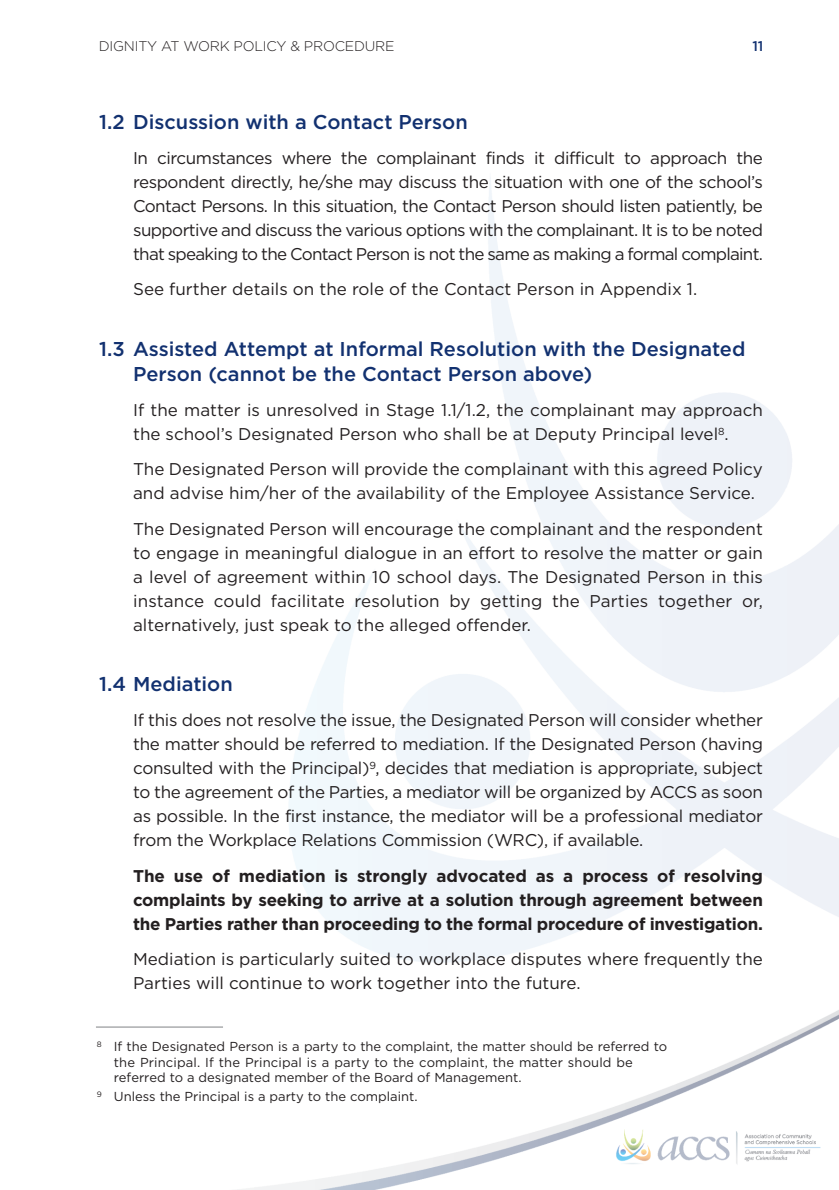
<style>
.page{position:relative;width:839px;height:1190px;background:#fff}
.page>*{position:absolute;margin:0;border:0;box-sizing:border-box;transform-origin:0 0}
.t1{font:500 20px/25px "Gotham";color:#123170}
.t2{font:17px/24px "Gotham";color:#231f20;text-align:justify}
.t3{font:700 17px/24px "Gotham";letter-spacing:-.015em;color:#231f20;text-align:justify}
.t4{font:300 14px "Gotham";letter-spacing:-.015em;color:#231f20}
.t5{font:500 14px "Gotham";color:#123170}
.t6{font:13px/15.6px "Gotham";color:#231f20}
</style>
<div class="page">
<img style="left:96px;top:177px;width:742px;height:1013px">
<hr style="left:96px;top:1027px;width:127px;height:1px;background:#808285">
<p class="t4" style="left:99px;top:38px;width:297px">DIGNITY AT WORK POLICY &amp; PROCEDURE</p>
<p class="t5" style="left:752px;top:38px;width:12px">11</p>
<p class="t1" style="left:99px;top:109px;width:370px">1.2 Discussion with a Contact Person</p>
<p class="t2" style="left:133px;top:146px;width:631px">In circumstances where the complainant finds it difficult to approach the respondent directly, he/she may discuss the situation with one of the school’s Contact Persons. In this situation, the Contact Person should listen patiently, be supportive and discuss the various options with the complainant. It is to be noted that speaking to the Contact Person is not the same as making a formal complaint.</p>
<p class="t2" style="left:133px;top:277px;width:565px">See further details on the role of the Contact Person in Appendix 1.</p>
<p class="t1" style="left:133px;top:336px;width:613px;text-indent:-34px">1.3 Assisted Attempt at Informal Resolution with the Designated<br>Person (cannot be the Contact Person above)</p>
<p class="t2" style="left:133px;top:398px;width:631px">If the matter is unresolved in Stage 1.1/1.2, the complainant may approach the school’s Designated Person who shall be at Deputy Principal level<sup>8</sup>.</p>
<p class="t2" style="left:133px;top:457px;width:631px">The Designated Person will provide the complainant with this agreed Policy and advise him/her of the availability of the Employee Assistance Service.</p>
<p class="t2" style="left:133px;top:517px;width:631px">The Designated Person will encourage the complainant and the respondent to engage in meaningful dialogue in an effort to resolve the matter or gain a level of agreement within 10 school days. The Designated Person in this instance could facilitate resolution by getting the Parties together or, alternatively, just speak to the alleged offender.</p>
<p class="t1" style="left:99px;top:672px;width:135px">1.4 Mediation</p>
<p class="t2" style="left:133px;top:708px;width:631px">If this does not resolve the issue, the Designated Person will consider whether the matter should be referred to mediation. If the Designated Person (having consulted with the Principal)<sup>9</sup>, decides that mediation is appropriate, subject to the agreement of the Parties, a mediator will be organized by ACCS as soon as possible. In the first instance, the mediator will be a professional mediator from the Workplace Relations Commission (WRC), if available.</p>
<p class="t3" style="left:133px;top:864px;width:631px">The use of mediation is strongly advocated as a process of resolving complaints by seeking to arrive at a solution through agreement between the Parties rather than proceeding to the formal procedure of investigation.</p>
<p class="t2" style="left:133px;top:947px;width:631px">Mediation is particularly suited to workplace disputes where frequently the<br>Parties will continue to work together into the future.</p>
<p class="t6" style="left:114px;top:1039px;width:554px;text-indent:-17px"><sup>8</sup> If the Designated Person is a party to the complaint, the matter should be referred to the Principal. If the Principal is a party to the complaint, the matter should be referred to a designated member of the Board of Management.</p>
<p class="t6" style="left:97px;top:1089px;width:322px"><sup>9</sup> Unless the Principal is a party to the complaint.</p>
</div>
